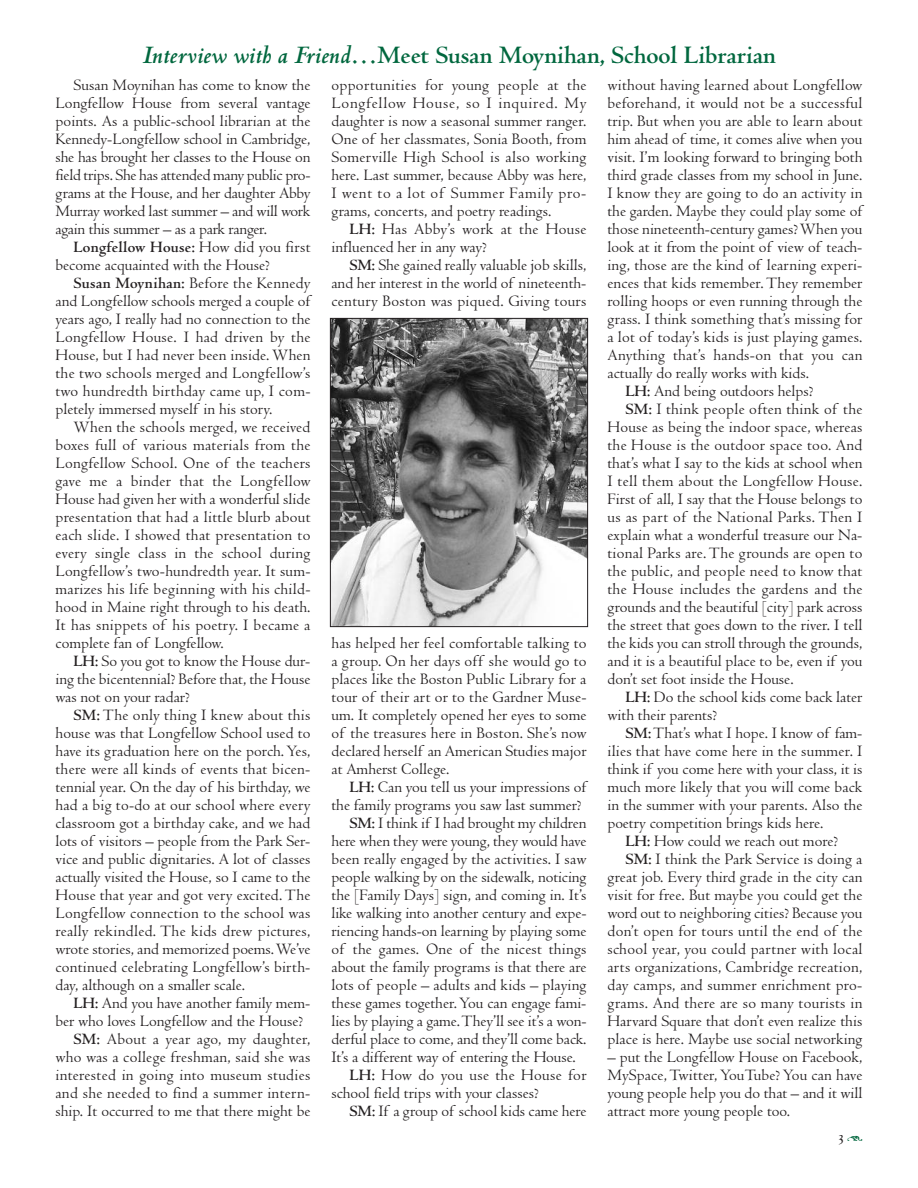
<style>
.page{position:relative;width:918px;height:1188px;background:#fff}
.page>*{position:absolute;margin:0;border:0;box-sizing:border-box;transform-origin:0 0}
.t1{font:700 26.25px "Centaur";color:#00673e}
.t2{font:16.5px/18px "Centaur";color:#231f20}
.t3{font:16.5px/18px "Centaur";letter-spacing:.02em;color:#231f20}
.s1{font-style:italic;font-size:27px}
.s2{font-size:27px}
.s3{font-weight:700}
</style>
<div class="page">
<img style="left:332px;top:320px;width:254px;height:305px">
<div style="left:330px;top:318px;width:258px;height:309px;border:1px solid #231f20"></div>
<h2 class="t1" style="left:142px;top:46px;width:635px"><span class="s1">Interview wit a Friend</span><span class="s2">…</span>Meet Susan Moynihan, School Li rarian</h2>
<p class="t2" style="left:55px;top:78px;width:257px;text-indent:18px">Susan Moynihan has come to know the Longfellow House from several vantage points. As a public-school librarian at the Kennedy-Longfellow school in Cambridge she has brought her classes to the House on field trips. She has attended many public pro&shy;grams at the House and her daughter Abby Murray worked last summer – and will work again this summer – as a park ranger.</p>
<p class="t2" style="left:55px;top:240px;width:257px;text-indent:18px"><span class="s3">Longfellow House</span> How did you first become acquainted with the House?</p>
<p class="t2" style="left:55px;top:276px;width:257px;text-align:justify;text-indent:18px"><span class="s3">Susan Moynihan</span> Before the Kennedy and Longfellow schools merged a couple of years ago I really had no connection to the Longfellow House. I had driven by the House but I had never been inside. When the two schools merged and Longfellow’s two hundredth birthday came up I com&shy;pletely immersed myself in his story.</p>
<p class="t2" style="left:55px;top:420px;width:257px;text-align:justify;text-indent:18px">When the schools merged we received boxes full of various materials from the Longfellow School. One of the teachers gave me a binder that the Longfellow House had given her with a wonderful slide presentation that had a little blurb about each slide. I showed that presentation to every single class in the school during Longfellow’s two-hundredth year. It sum&shy;marizes his life beginning with his child&shy;hood in Maine right through to his death.<br>It has snippets of his poetry. I became a complete fan of Longfellow.</p>
<p class="t2" style="left:55px;top:654px;width:257px;text-align:justify;text-indent:18px"><span class="s3">LH</span> So you got to know the House dur&shy;ing the bicentennial? Before that the House was not on your radar?</p>
<p class="t2" style="left:55px;top:708px;width:257px;text-indent:18px"><span class="s3">SM</span> The only thing I knew about this house was that Longfellow School used to have its graduation here on the porch. Yes there were all kinds of events that bicen&shy;tennial year. On the day of his birthday we had a big to-do at our school where every classroom got a birthday cake and we had lots of visitors – people from the Park Ser&shy;vice and public dignitaries. A lot of classes actually visited the House so I came to the House that year and got very excited. The Longfellow connection to the school was really rekindled. The kids drew pictures wrote stories and memorized poems. We’ve continued celebrating Longfellow’s birth&shy;day although on a smaller scale.</p>
<p class="t2" style="left:55px;top:996px;width:257px;text-indent:18px"><span class="s3">LH</span> And you have another family mem&shy;ber who loves Longfellow and the House?</p>
<p class="t3" style="left:55px;top:1032px;width:257px;text-indent:18px"><span class="s3">SM</span> About a year ago my daughter who was a college freshman said she was interested in going into museum studies and she needed to find a summer intern&shy;ship. It occurred to me that there might be</p>
<p class="t2" style="left:607px;top:78px;width:257px;text-align:justify">without having learned about Longfellow beforehand it would not be a successful trip. But when you are able to learn about him ahead of time it comes alive when you visit. I’m looking forward to bringing both third grade classes from my school in June.<br>I know they are going to do an activity in the garden. Maybe they could play some of those nineteenth-century games?When you look at it from the point of view of teach&shy;ing those are the kind of learning experi&shy;ences that kids remember. They remember rolling hoops or even running through the grass. I think something that’s missing for a lot of today’s kids is just playing games.<br>Anything that’s hands-on that you can actually do really works with kids.</p>
<p class="t2" style="left:625px;top:384px;width:189px"><span class="s3">LH</span> And being outdoors helps?</p>
<p class="t2" style="left:607px;top:402px;width:257px;text-indent:18px"><span class="s3">SM</span> I think people often think of the House as being the indoor space whereas the House is the outdoor space too. And that’s what I say to the kids at school when I tell them about the Longfellow House.<br>First of all I say that the House belongs to us as part of the National Parks. Then I explain what a wonderful treasure our Na&shy;tional Parks are. The grounds are open to the public and people need to know that the House includes the gardens and the grounds and the beautiful [city] park across the street that goes down to the river. I tell the kids you can stroll through the grounds and it is a beautiful place to be even if you don’t set foot inside the House.</p>
<p class="t2" style="left:607px;top:690px;width:257px;text-indent:18px"><span class="s3">LH</span> Do the school kids come back later with their parents?</p>
<p class="t2" style="left:607px;top:726px;width:257px;text-align:justify;text-indent:18px"><span class="s3">SM</span> That’s what I hope. I know of fam&shy;ilies that have come here in the summer. I think if you come here with your class it is much more likely that you will come back in the summer with your parents. Also the poetry competition brings kids here.</p>
<p class="t2" style="left:625px;top:834px;width:214px"><span class="s3">LH</span> How could we reach out more?</p>
<p class="t2" style="left:607px;top:852px;width:257px;text-indent:18px"><span class="s3">SM</span> I think the Park Service is doing a great job. Every third grade in the city can visit for free. But maybe you could get the word out to neighboring cities? Because you don’t open for tours until the end of the school year you could partner with local arts organizations Cambridge recreation day camps and summer enrichment pro&shy;grams. And there are so many tourists in Harvard Square that don’t even realize this place is here. Maybe use social networking</p>
<p class="t2" style="left:607px;top:1050px;width:257px">– put the Longfellow House on Facebook MySpace Twitter YouTube? You can have young people help you do that – and it will attract more young people too.</p>
<p class="t2" style="left:331px;top:78px;width:257px">opportunities for young people at the Longfellow House so I inquired. My daughter is now a seasonal summer ranger.<br>One of her classmates Sonia Booth from Somerville High School is also working here. Last summer because Abby was here I went to a lot of Summer Family pro&shy;grams concerts and poetry readings.</p>
<p class="t2" style="left:331px;top:222px;width:257px;text-indent:18px"><span class="s3">LH</span> Has Abby’s work at the House influenced her in any way?</p>
<p class="t2" style="left:331px;top:258px;width:257px;text-indent:18px"><span class="s3">SM</span> She gained really valuable job skills and her interest in the world of nineteenth&shy;century Boston was piqued. Giving tours</p>
<p class="t2" style="left:331px;top:636px;width:257px;text-align:justify">has helped her feel comfortable talking to a group. On her days off she would go to places like the Boston Public Library for a tour of their art or to the Gardner Muse&shy;um. It completely opened her eyes to some of the treasures here in Boston. She’s now declared herself an American Studies major at Amherst College.</p>
<p class="t2" style="left:332px;top:780px;width:257px;text-align:right"><span class="s3">LH</span> Can you tell us your impressions of the family programs you saw last summer?</p>
<p class="t2" style="left:332px;top:816px;width:257px;text-align:justify;text-indent:18px"><span class="s3">SM</span> I think if I had brought my children here when they were young they would have been really engaged by the activities. I saw people walking by on the sidewalk noticing the [Family Days] sign and coming in. It’s like walking into another century and expe&shy;riencing hands-on learning by playing some of the games. One of the nicest things about the family programs is that there are lots of people – adults and kids – playing these games together. You can engage fami&shy;lies by playing a game. They’ll see it’s a won&shy;derful place to come and they’ll come back.<br>It’s a different way of entering the House.</p>
<p class="t2" style="left:332px;top:1068px;width:257px;text-indent:18px"><span class="s3">LH</span> How do you use the House for school field trips with your classes?</p>
<p class="t2" style="left:350px;top:1104px;width:239px"><span class="s3">SM</span> If a group of school kids came here</p>
</div>
